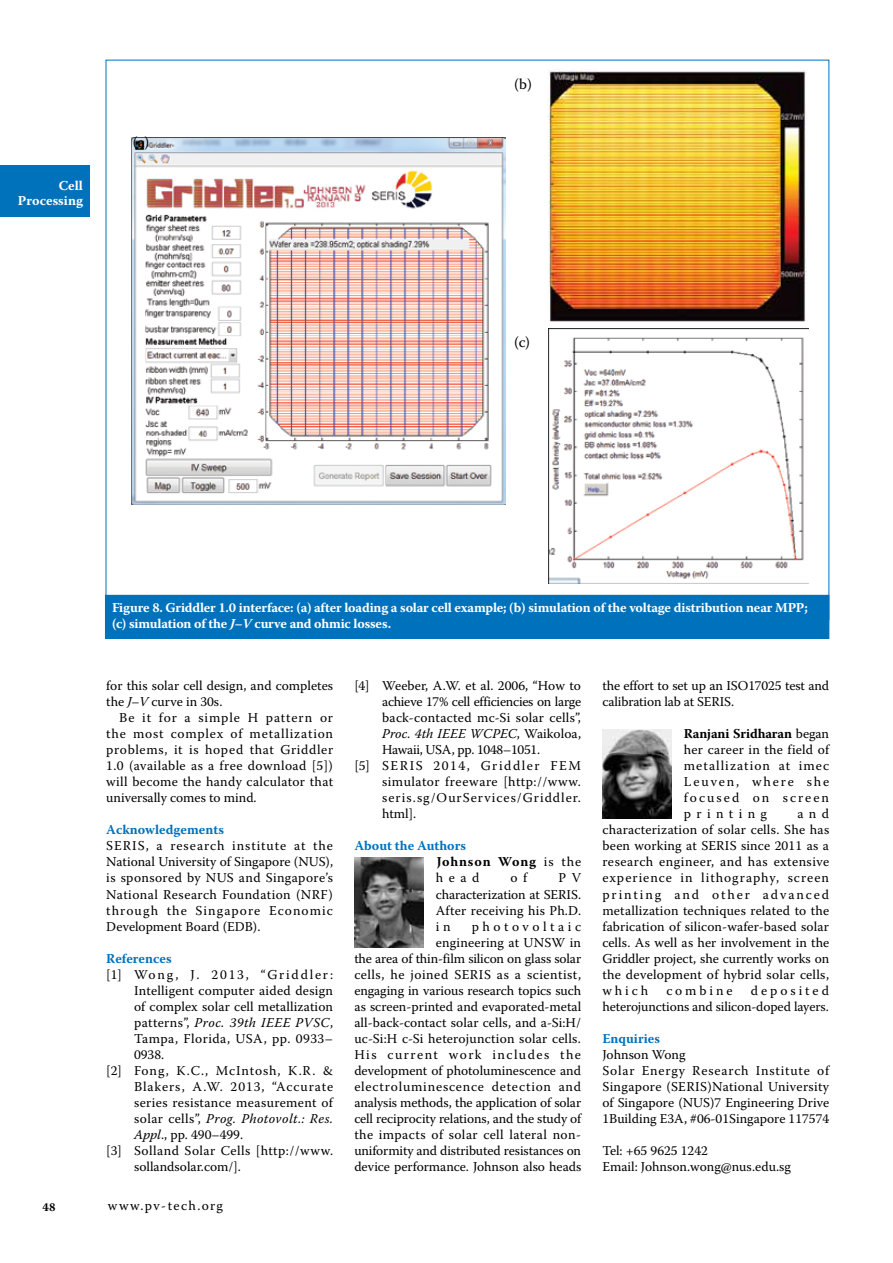
<style>
.page{position:relative;width:893px;height:1263px;background:#fff}
.page>*{position:absolute;margin:0;border:0;box-sizing:border-box;transform-origin:0 0}
.t1{font:15px "Warnock Pro";color:#000}
.t2{font:13.5px/16px "Warnock Pro";letter-spacing:.01em;color:#000;text-align:justify}
.t3{font:700 13.5px/15px "Warnock Pro";letter-spacing:-.015em;color:#fff;text-align:right}
.t4{font:13.5px/16px "Warnock Pro";letter-spacing:-.01em;color:#000}
.t5{font:700 13.5px/16px "Warnock Pro";color:#0072bc}
.t6{font:13.5px "Warnock Pro";letter-spacing:.035em;color:#000}
.t7{font:italic 13.5px "Warnock Pro";letter-spacing:.03em;color:#000}
.t8{font:13.5px "Warnock Pro";letter-spacing:-.02em;color:#000}
.t9{font:13.5px "Warnock Pro";letter-spacing:.07em;color:#000}
.t10{font:13.5px "Warnock Pro";letter-spacing:.06em;color:#000}
.t11{font:italic 13.5px "Warnock Pro";letter-spacing:.005em;color:#000}
.t12{font:13.5px "Warnock Pro";letter-spacing:.03em;color:#000}
.t13{font:13.5px "Warnock Pro";letter-spacing:.065em;color:#000}
.t14{font:13.5px "Warnock Pro";letter-spacing:.13em;color:#000}
.t15{font:13.5px "Warnock Pro";letter-spacing:.115em;color:#000}
.t16{font:13.5px "Warnock Pro";letter-spacing:.1em;color:#000}
.t17{font:13.5px "Warnock Pro";letter-spacing:.215em;color:#000}
.t18{font:700 12px "Warnock Pro";color:#000}
.s1{font-style:italic}
.s2{font-style:normal}
.s3{color:#000}
.s4{font-weight:400;color:#000}
.s5{font-weight:700}
</style>
<div class="page">
<div style="left:0;top:166px;width:89px;height:51px;background:#0072bc"></div>
<img style="left:354px;top:858px;width:69px;height:89px">
<img style="left:602px;top:729px;width:69px;height:89px">
<div style="left:105px;top:595px;width:724px;height:43px;background:#0072bc"></div>
<div style="left:105px;top:595px;width:724px;height:44px;border:1px solid #0072bc"></div>
<img style="left:132px;top:138px;width:374px;height:367px">
<img style="left:548px;top:69px;width:259px;height:253px">
<img style="left:548px;top:328px;width:260px;height:255px">
<p class="t3" style="left:18px;top:178px;width:66px">Cell<br>Processing</p>
<p class="t1" style="left:133px;top:133px;width:18px">(a)</p>
<p class="t1" style="left:514px;top:75px;width:19px">(b)</p>
<p class="t1" style="left:514px;top:333px;width:17px">(c)</p>
<p class="t3" style="left:112px;top:599px;width:697px;line-height:15.8px;text-align:left">Figure 8. Griddler 1.0 interface: (a) after loading a solar cell example; (b) simulation of the voltage distribution near MPP; (c) simulation of the <span class="s1">J–V</span> curve and ohmic losses.</p>
<p class="t2" style="left:106px;top:677px;width:228px">for this solar cell design, and completes the <span class="s1">J–V</span> curve in 30s.</p>
<p class="t2" style="left:106px;top:709px;width:228px;text-indent:13px">Be it for a simple H pattern or the most complex of metallization problems, it is hoped that Griddler 1.0 (available as a free download [5]) will become the handy calculator that universally comes to mind.</p>
<p class="t5" style="left:106px;top:822px;width:119px">Acknowledgements</p>
<p class="t2" style="left:106px;top:838px;width:228px">SERIS, a research institute at the National University of Singapore (NUS), is sponsored by NUS and Singapore’s National Research Foundation (NRF) through the Singapore Economic Development Board (EDB).</p>
<p class="t5" style="left:106px;top:950px;width:67px">References</p>
<p class="t14" style="left:106px;top:966px;width:228px">[1] Wong, J. 2013, “Griddler:</p>
<p class="t2" style="left:134px;top:982px;width:200px">Intelligent computer aided design</p>
<p class="t2" style="left:134px;top:998px;width:200px">of complex solar cell metallization</p>
<p class="t7" style="left:134px;top:1014px;width:201px"><span class="s2">patterns”,</span> Proc. 39th IEEE PVSC<span class="s2">,</span></p>
<p class="t12" style="left:134px;top:1030px;width:200px">Tampa, Florida, USA, pp. 0933–</p>
<p class="t2" style="left:134px;top:1046px;width:32px">0938.</p>
<p class="t10" style="left:106px;top:1062px;width:228px">[2] Fong, K.C., McIntosh, K.R. &amp;</p>
<p class="t13" style="left:134px;top:1078px;width:201px">Blakers, A.W. 2013, “Accurate</p>
<p class="t2" style="left:134px;top:1094px;width:200px">series resistance measurement of</p>
<p class="t7" style="left:134px;top:1111px;width:201px"><span class="s2">solar cells”,</span> Prog. Photovolt.: Res.</p>
<p class="t2" style="left:134px;top:1126px;width:111px"><span class="s1">Appl</span>., pp. 490–499.</p>
<p class="t6" style="left:106px;top:1143px;width:228px">[3] Solland Solar Cells [http://www.</p>
<p class="t2" style="left:134px;top:1159px;width:108px">sollandsolar.com/].</p>
<p class="t2" style="left:354px;top:677px;width:228px">[4] Weeber, A.W. et al. 2006, “How to</p>
<p class="t8" style="left:382px;top:693px;width:201px">achieve 17% cell efficiencies on large</p>
<p class="t2" style="left:382px;top:709px;width:200px">back-contacted mc-Si solar cells”,</p>
<p class="t11" style="left:382px;top:725px;width:200px">Proc. 4th IEEE WCPEC<span class="s2">, Waikoloa,</span></p>
<p class="t8" style="left:382px;top:741px;width:160px">Hawaii, USA, pp. 1048–1051.</p>
<p class="t15" style="left:354px;top:757px;width:228px">[5] SERIS 2014, Griddler FEM</p>
<p class="t6" style="left:382px;top:774px;width:200px">simulator freeware [http://www.</p>
<p class="t9" style="left:382px;top:790px;width:200px">seris.sg/OurServices/Griddler.</p>
<p class="t2" style="left:382px;top:805px;width:36px">html].</p>
<p class="t5" style="left:436px;top:838px;width:147px;text-indent:-81px">About the Authors<br><span class="s3">Johnson Wong</span> <span class="s4">is the head</span></p>
<p class="t2" style="left:511px;top:870px;width:18px">o f</p>
<p class="t2" style="left:436px;top:870px;width:147px;text-indent:123px">P V characterization at SERIS.<br>After receiving his Ph.D. i n</p>
<p class="t2" style="left:354px;top:918px;width:228px;text-align:right">photovoltaic<br>engineering at UNSW in<br>the area of thin-film silicon on glass solar cells, he joined SERIS as a scientist, engaging in various research topics such as screen-printed and evaporated-metal all-back-contact solar cells, and a-Si:H/ uc-Si:H c-Si heterojunction solar cells.<br>His current work includes the development of photoluminescence and electroluminescence detection and analysis methods, the application of solar cell reciprocity relations, and the study of the impacts of solar cell lateral non&shy;uniformity and distributed resistances on device performance. Johnson also heads</p>
<p class="t4" style="left:602px;top:677px;width:228px">the effort to set up an ISO17025 test and calibration lab at SERIS.</p>
<p class="t2" style="left:684px;top:725px;width:147px"><span class="s5">Ranjani Sridharan</span> began her career in the field of metallization at imec Leuven, where she focused on screen printing</p>
<p class="t2" style="left:602px;top:805px;width:228px;text-indent:195px">and characterization of solar cells. She has been working at SERIS since 2011 as a research engineer, and has extensive experience in lithography, screen printing and other advanced metallization techniques related to the fabrication of silicon-wafer-based solar cells. As well as her involvement in the Griddler project, she currently works on the development of hybrid solar cells, which</p>
<p class="t4" style="left:602px;top:982px;width:228px;text-align:right">deposited<br>heterojunctions and silicon-doped layers.</p>
<p class="t5" style="left:602px;top:1030px;width:59px">Enquiries</p>
<p class="t2" style="left:602px;top:1046px;width:228px;text-align:left">Johnson Wong<br>Solar Energy Research Institute of Singapore (SERIS)National University of Singapore (NUS)7 Engineering Drive 1Building E3A, #06-01Singapore 117574</p>
<p class="t2" style="left:602px;top:1143px;width:190px">Tel: +65 9625 1242<br>Email: Johnson.wong@nus.edu.sg</p>
<p class="t17" style="left:666px;top:982px;width:68px">combine</p>
<p class="t18" style="left:43px;top:1200px;width:14px">48</p>
<p class="t16" style="left:108px;top:1198px;width:117px">www.pv-tech.org</p>
</div>
